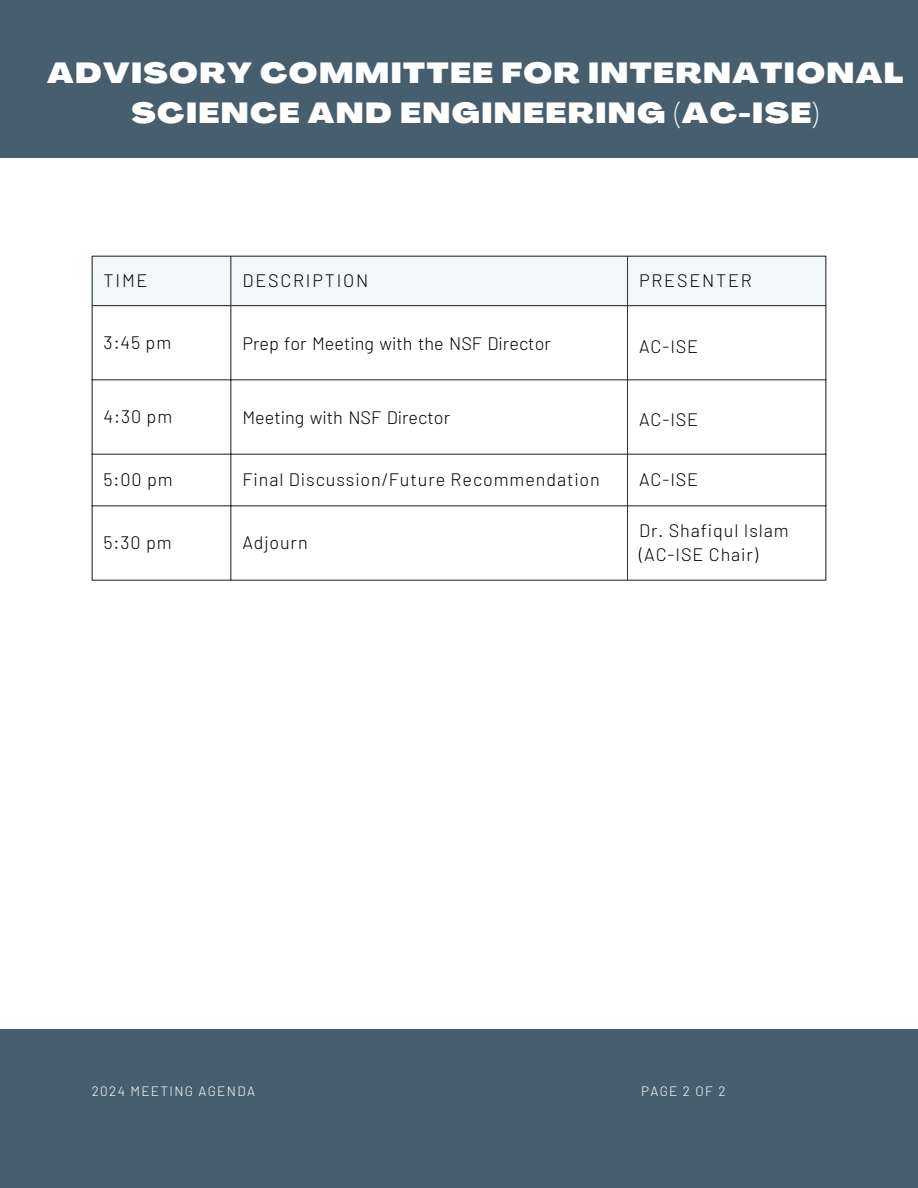
<style>
.page{position:relative;width:918px;height:1188px;background:#fff}
.page>*{position:absolute;margin:0;border:0;box-sizing:border-box;transform-origin:0 0}
.t1{font:900 expanded 28.5px/39.3px "Agrandir";letter-spacing:.05em;color:#fff;text-align:center}
.t2{font:300 18px/24.8px "Barlow";letter-spacing:.05em;color:#000}
.t3{font:300 18px "Barlow";color:#000}
.t4{font:300 18px "Barlow";letter-spacing:.1em;color:#000}
.t5{font:300 13.5px "Barlow";letter-spacing:.1em;color:#fff}
</style>
<div class="page">
<div style="left:0;top:0;width:918px;height:158px;background:#475e6f"></div>
<div style="left:0;top:1029px;width:918px;height:159px;background:#475e6f"></div>
<div style="left:93px;top:257px;width:733px;height:48px;background:#f0f8fa"></div>
<hr style="left:92px;top:256px;width:1px;height:324px;background:#333">
<hr style="left:231px;top:256px;width:1px;height:324px;background:#333">
<hr style="left:627px;top:256px;width:1px;height:324px;background:#333">
<hr style="left:826px;top:256px;width:1px;height:324px;background:#333">
<hr style="left:92px;top:256px;width:734px;height:1px;background:#333">
<hr style="left:92px;top:380px;width:734px;height:1px;background:#333">
<hr style="left:92px;top:454px;width:734px;height:1px;background:#333">
<hr style="left:92px;top:506px;width:734px;height:1px;background:#333">
<hr style="left:92px;top:580px;width:734px;height:1px;background:#333">
<hr style="left:92px;top:305px;width:734px;height:1px;background:#333">
<p class="t1" style="left:47px;top:56px;width:858px">ADVISORY COMMITTEE FOR INTERNATIONAL<br>SCIENCE AND ENGINEERING (AC-ISE)</p>
<p class="t2" style="left:104px;top:267px;width:46px">TIME</p>
<p class="t4" style="left:242px;top:269px;width:128px">DESCRIPTION</p>
<p class="t4" style="left:639px;top:269px;width:114px">PRESENTER</p>
<p class="t2" style="left:104px;top:329px;width:69px">3:45 pm</p>
<p class="t3" style="left:242px;top:332px;width:310px">Prep for Meeting with the NSF Director</p>
<p class="t2" style="left:639px;top:334px;width:61px">AC-ISE</p>
<p class="t2" style="left:104px;top:403px;width:70px">4:30 pm</p>
<p class="t3" style="left:242px;top:406px;width:209px">Meeting with NSF Director</p>
<p class="t2" style="left:639px;top:406px;width:61px">AC-ISE</p>
<p class="t2" style="left:104px;top:466px;width:71px">5:00 pm</p>
<p class="t2" style="left:242px;top:466px;width:359px">Final Discussion/Future Recommendation</p>
<p class="t2" style="left:639px;top:466px;width:61px">AC-ISE</p>
<p class="t2" style="left:104px;top:529px;width:70px">5:30 pm</p>
<p class="t2" style="left:242px;top:529px;width:67px">Adjourn</p>
<p class="t2" style="left:639px;top:517px;width:151px">Dr. Shafiqul Islam (AC-ISE Chair)</p>
<p class="t5" style="left:92px;top:1082px;width:165px">2024 MEETING AGENDA</p>
<p class="t5" style="left:641px;top:1082px;width:86px">PAGE 2 OF 2</p>
</div>
